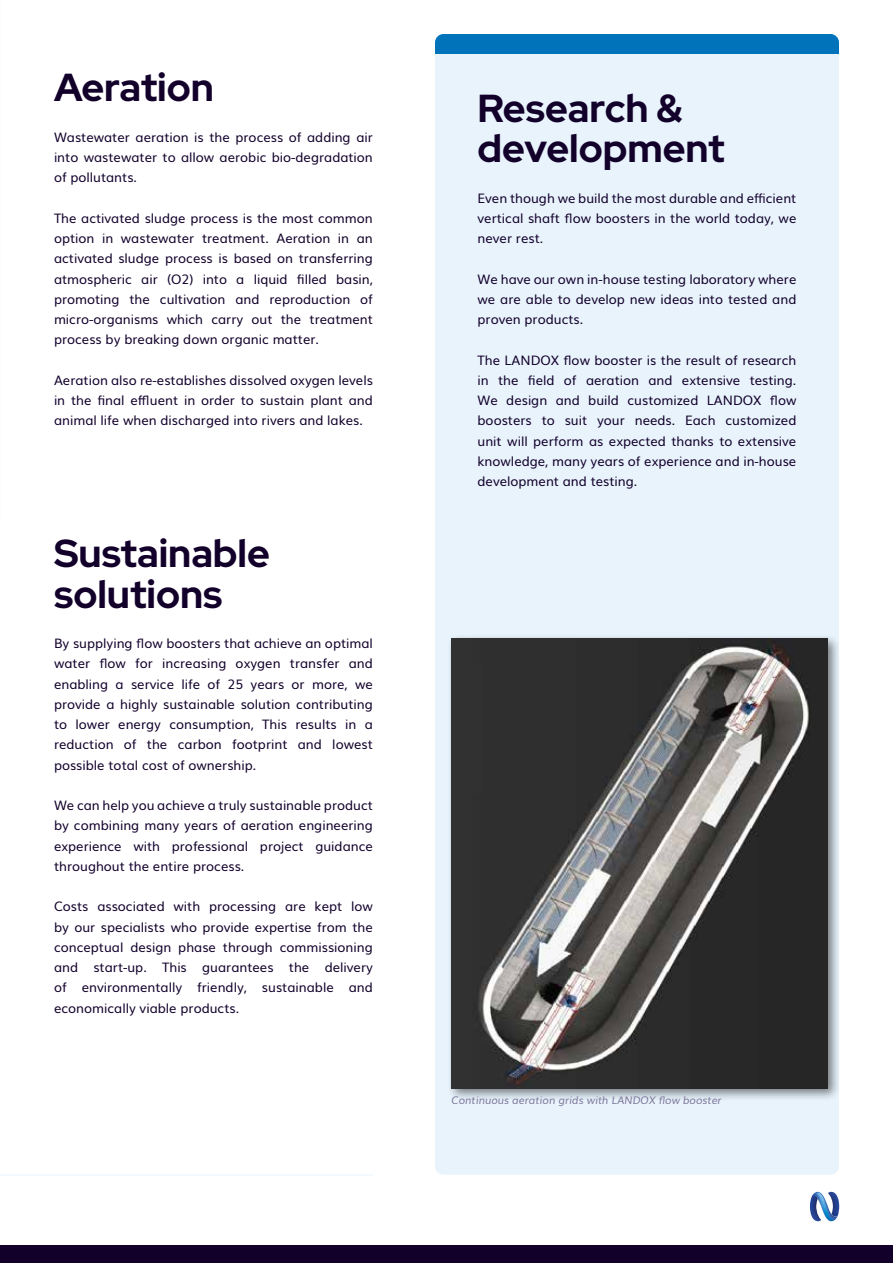
<style>
.page{position:relative;width:893px;height:1263px;background:#fff}
.page>*{position:absolute;margin:0;border:0;box-sizing:border-box;transform-origin:0 0}
.t1{font:300 39px/40.5px "Red Hat Display";color:#12002b}
.t2{font:13.05px/20.2px "Muli";color:#12002b;text-align:justify}
.t3{font:italic 10.5px "Muli";color:#7f799c}
</style>
<div class="page">
<div style="left:0;top:1245px;width:893px;height:18px;background:#12002b"></div>
<div style="left:435px;top:34px;width:404px;height:1141px;background:#e8f3fc;border-radius:9px"></div>
<div style="left:435px;top:34px;width:404px;height:20px;background:#0073ba"></div>
<hr style="left:0;top:1175px;width:373px;height:1px;background:#e8f3fc">
<svg style="left:810px;top:1192px;width:29px;height:29px"></svg>
<div style="left:447px;top:633px;width:393px;height:469px;background:#000;opacity:.5"></div>
<img style="left:451px;top:638px;width:376px;height:450px">
<h1 class="t1" style="left:54px;top:66px;width:161px">Aeration</h1>
<p class="t2" style="left:54px;top:126px;width:320px">Wastewater aeration is the process of adding air into wastewater to allow aerobic bio-degradation of pollutants.</p>
<p class="t2" style="left:54px;top:207px;width:320px">The activated sludge process is the most common option in wastewater treatment. Aeration in an activated sludge process is based on transferring atmospheric air (O2) into a liquid filled basin, promoting the cultivation and reproduction of micro-organisms which carry out the treatment process by breaking down organic matter.</p>
<p class="t2" style="left:54px;top:369px;width:320px">Aeration also re-establishes dissolved oxygen levels in the final effluent in order to sustain plant and animal life when discharged into rivers and lakes.</p>
<h1 class="t1" style="left:54px;top:532px;width:217px">Sustainable solutions</h1>
<p class="t2" style="left:54px;top:632px;width:320px">By supplying flow boosters that achieve an optimal water flow for increasing oxygen transfer and enabling a service life of 25 years or more, we provide a highly sustainable solution contributing to lower energy consumption, This results in a reduction of the carbon footprint and lowest possible total cost of ownership.</p>
<p class="t2" style="left:54px;top:794px;width:320px">We can help you achieve a truly sustainable product by combining many years of aeration engineering experience with professional project guidance throughout the entire process.</p>
<p class="t2" style="left:54px;top:895px;width:320px">Costs associated with processing are kept low by our specialists who provide expertise from the conceptual design phase through commissioning and start-up. This guarantees the delivery of environmentally friendly, sustainable and economically viable products.</p>
<h1 class="t1" style="left:477px;top:87px;width:249px">Research &amp; development</h1>
<p class="t2" style="left:477px;top:187px;width:320px">Even though we build the most durable and efficient vertical shaft flow boosters in the world today, we never rest.</p>
<p class="t2" style="left:477px;top:268px;width:320px">We have our own in-house testing laboratory where we are able to develop new ideas into tested and proven products.</p>
<p class="t2" style="left:477px;top:349px;width:320px">The LANDOX flow booster is the result of research in the field of aeration and extensive testing.<br>We design and build customized LANDOX flow boosters to suit your needs. Each customized unit will perform as expected thanks to extensive knowledge, many years of experience and in-house development and testing.</p>
<p class="t3" style="left:452px;top:1092px;width:272px">Continuous aeration grids with LANDOX flow booster</p>
</div>
